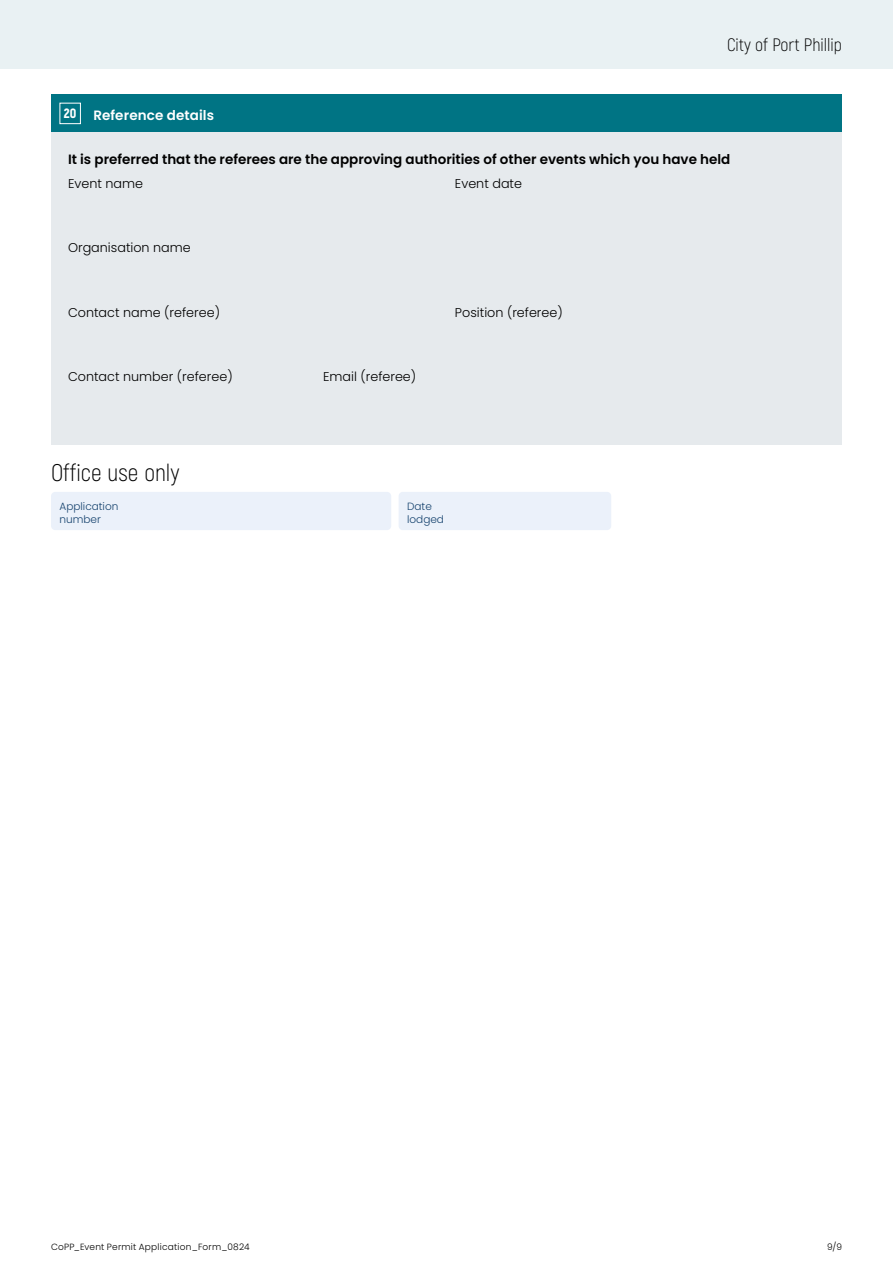
<style>
.page{position:relative;width:893px;height:1263px;background:#fff}
.page>*{position:absolute;margin:0;border:0;box-sizing:border-box;transform-origin:0 0}
.t1{font:300 24px "Akrobat";color:#000}
.t2{font:300 18px "Akrobat";color:#000}
.t3{font:600 13.5px "Poppins";color:#000}
.t4{font:600 13.5px "Poppins";letter-spacing:.01em;color:#fff}
.t5{font:900 13.5px "Akrobat";color:#fff}
.t6{font:300 12.75px "Poppins";color:#000}
.t7{font:300 10.5px/12.6px "Poppins";color:#16436e}
.t8{font:300 9px "Poppins";letter-spacing:.025em;color:#000}
</style>
<div class="page">
<div style="left:0;top:0;width:893px;height:68px;background:#e9f1f3"></div>
<div style="left:51px;top:94px;width:791px;height:39px;background:#007484"></div>
<div style="left:51px;top:133px;width:791px;height:312px;background:#e6eaed"></div>
<div style="left:60px;top:103px;width:21px;height:21px;border:1px solid #fff"></div>
<div style="left:51px;top:492px;width:340px;height:38px;background:#ebf1fa;border-radius:4px"></div>
<div style="left:399px;top:492px;width:212px;height:38px;background:#ebf1fa;border-radius:4px"></div>
<h2 class="t2" style="left:727px;top:34px;width:116px">City of Port Phillip</h2>
<p class="t5" style="left:64px;top:105px;width:14px">20</p>
<p class="t4" style="left:94px;top:107px;width:122px">Reference details</p>
<p class="t3" style="left:68px;top:151px;width:664px">It is preferred that the referees are the approving authorities of other events which you have held</p>
<p class="t6" style="left:68px;top:176px;width:77px">Event name</p>
<p class="t6" style="left:455px;top:176px;width:69px">Event date</p>
<p class="t6" style="left:68px;top:240px;width:124px">Organisation name</p>
<p class="t6" style="left:68px;top:305px;width:154px">Contact name (referee)</p>
<p class="t6" style="left:455px;top:305px;width:109px">Position (referee)</p>
<p class="t6" style="left:68px;top:370px;width:166px">Contact number (referee)</p>
<p class="t6" style="left:323px;top:370px;width:95px">Email (referee)</p>
<h1 class="t1" style="left:51px;top:458px;width:130px">Office use only</h1>
<p class="t7" style="left:60px;top:500px;width:60px">Application number</p>
<p class="t7" style="left:407px;top:500px;width:38px">Date lodged</p>
<p class="t8" style="left:51px;top:1241px;width:200px">CoPP_Event Permit Application_Form_0824</p>
<p class="t8" style="left:827px;top:1241px;width:16px">9/9</p>
</div>
